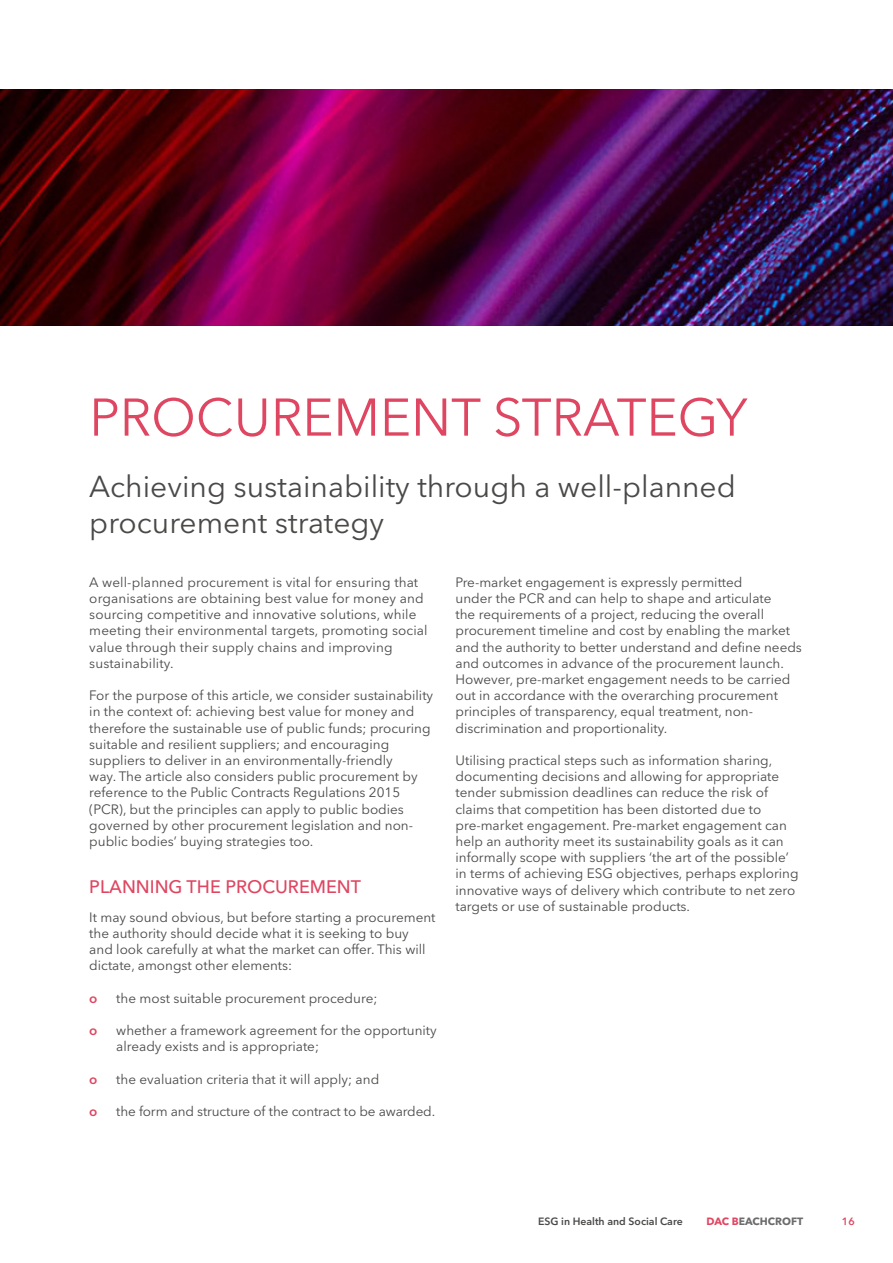
<style>
.page{position:relative;width:893px;height:1263px;background:#fff}
.page>*{position:absolute;margin:0;border:0;box-sizing:border-box;transform-origin:0 0}
.t1{font:52.5px "Avenir Next LT Pro";color:#df4661}
.t2{font:30px/36px "Avenir Next LT Pro";color:#4a4948}
.t3{font:500 18px "Avenir Next LT Pro";color:#df4661}
.t4{font:13.5px/16.2px "Avenir Next LT Pro";color:#4a4948}
.t5{font:600 13.5px "Avenir Next LT Pro";color:#df4661}
.t6{font:600 10.5px "Avenir Next LT Pro";color:#4a4948}
.t7{font:700 10.5px "Avenir Next LT Pro";color:#6c6b6b}
.t8{font:600 10.5px "Avenir Next LT Pro";color:#e04662}
.s1{color:#e04662}
</style>
<div class="page">
<img style="left:0;top:89px;width:893px;height:236px">
<h1 class="t1" style="left:89px;top:386px;width:660px">PROCUREMENT STRATEGY</h1>
<h2 class="t2" style="left:89px;top:469px;width:648px">Achieving sustainability through a well-planned procurement strategy</h2>
<p class="t4" style="left:89px;top:574px;width:340px">A well-planned procurement is vital for ensuring that organisations are obtaining best value for money and sourcing competitive and innovative solutions, while meeting their environmental targets, promoting social value through their supply chains and improving sustainability.</p>
<p class="t4" style="left:89px;top:687px;width:345px">For the purpose of this article, we consider sustainability in the context of: achieving best value for money and therefore the sustainable use of public funds; procuring suitable and resilient suppliers; and encouraging suppliers to deliver in an environmentally-friendly<br>way. The article also considers public procurement by reference to the Public Contracts Regulations 2015 (PCR), but the principles can apply to public bodies governed by other procurement legislation and non&shy;public bodies’ buying strategies too.</p>
<h3 class="t3" style="left:89px;top:875px;width:273px">PLANNING THE PROCUREMENT</h3>
<p class="t4" style="left:89px;top:909px;width:348px">It may sound obvious, but before starting a procurement the authority should decide what it is seeking to buy and look carefully at what the market can offer. This will dictate, amongst other elements:</p>
<p class="t5" style="left:89px;top:989px;width:10px">o</p>
<p class="t4" style="left:116px;top:990px;width:263px">the most suitable procurement procedure;</p>
<p class="t5" style="left:89px;top:1022px;width:10px">o</p>
<p class="t4" style="left:116px;top:1022px;width:322px">whether a framework agreement for the opportunity already exists and is appropriate;</p>
<p class="t5" style="left:89px;top:1070px;width:10px">o</p>
<p class="t4" style="left:116px;top:1071px;width:264px">the evaluation criteria that it will apply; and</p>
<p class="t5" style="left:89px;top:1103px;width:10px">o</p>
<p class="t4" style="left:116px;top:1103px;width:320px">the form and structure of the contract to be awarded.</p>
<p class="t4" style="left:455px;top:574px;width:348px">Pre-market engagement is expressly permitted<br>under the PCR and can help to shape and articulate<br>the requirements of a project, reducing the overall procurement timeline and cost by enabling the market and the authority to better understand and define needs and outcomes in advance of the procurement launch.<br>However, pre-market engagement needs to be carried out in accordance with the overarching procurement principles of transparency, equal treatment, non&shy;discrimination and proportionality.</p>
<p class="t4" style="left:455px;top:752px;width:345px">Utilising practical steps such as information sharing, documenting decisions and allowing for appropriate tender submission deadlines can reduce the risk of claims that competition has been distorted due to pre-market engagement. Pre-market engagement can help an authority meet its sustainability goals as it can informally scope with suppliers ‘the art of the possible’ in terms of achieving ESG objectives, perhaps exploring innovative ways of delivery which contribute to net zero targets or use of sustainable products.</p>
<p class="t6" style="left:538px;top:1215px;width:146px">ESG in Health and Social Care</p>
<p class="t7" style="left:706px;top:1215px;width:98px"><span class="s1">DAC B</span>EACHCROFT</p>
<p class="t8" style="left:842px;top:1215px;width:15px">16</p>
</div>
